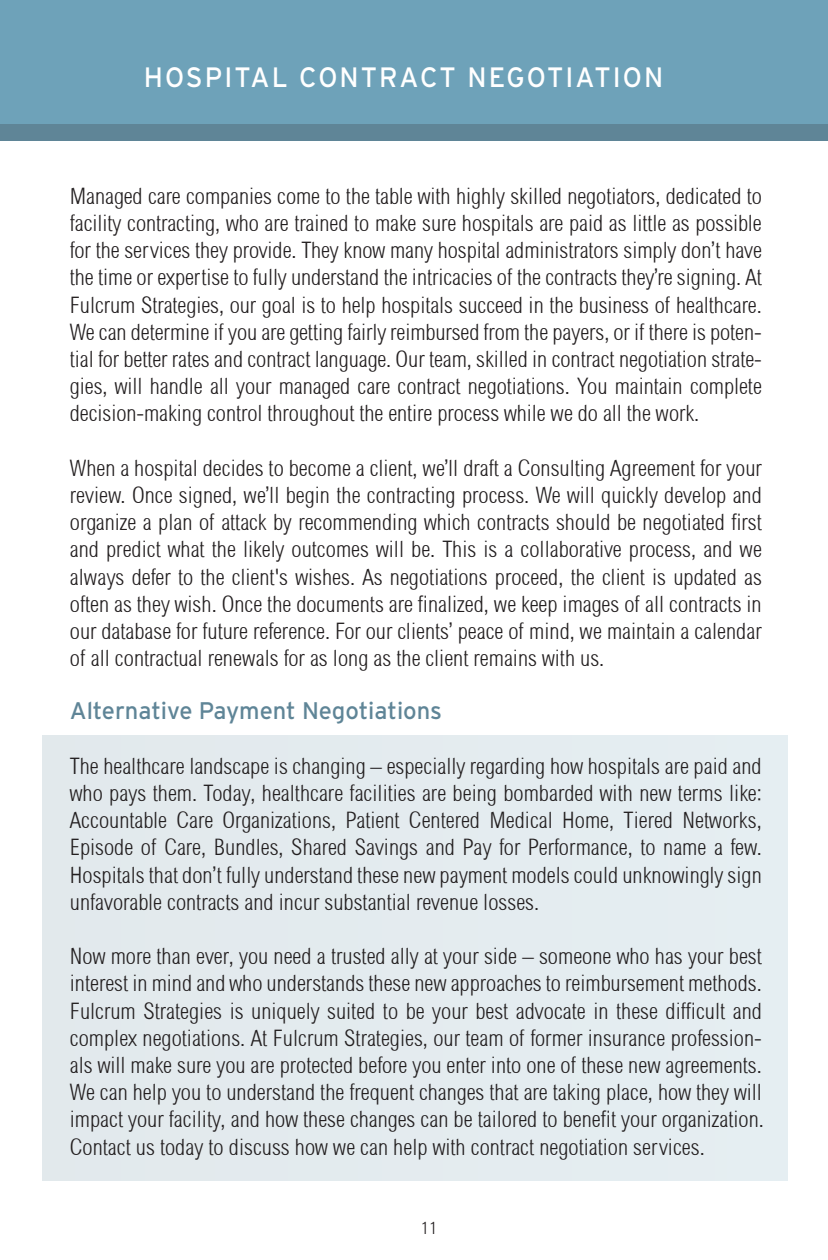
<style>
.page{position:relative;width:828px;height:1260px;background:#fff}
.page>*{position:absolute;margin:0;border:0;box-sizing:border-box;transform-origin:0 0}
.t1{font:28px "Interstate";letter-spacing:.08em;color:#fff;scale:.96 1}
.t2{font:24px "Interstate";letter-spacing:-.005em;color:#5f8597}
.t3{font:22.8px/27.2px "Sertig";color:#231f20;text-align:justify}
.t4{font:17px "Sertig";color:#231f20;scale:1.09 1}
</style>
<div class="page">
<div style="left:42px;top:736px;width:745px;height:444px;background:#e4ebef"></div>
<div style="left:0;top:107px;width:828px;height:34px;background:#5f8597"></div>
<div style="left:0;top:0;width:828px;height:123px;background:#6ea2b9"></div>
<p class="t1" style="left:144px;top:62px;width:543px">HOSPITAL CONTRACT NEGOTIATION</p>
<p class="t3" style="left:70px;top:183px;width:694px">Managed care companies come to the table with highly skilled negotiators, dedicated to facility contracting, who are trained to make sure hospitals are paid as little as possible for the services they provide. They know many hospital administrators simply don’t have the time or expertise to fully understand the intricacies of the contracts they’re signing. At Fulcrum Strategies, our goal is to help hospitals succeed in the business of healthcare.<br>We can determine if you are getting fairly reimbursed from the payers, or if there is poten&shy;tial for better rates and contract language. Our team, skilled in contract negotiation strate&shy;gies, will handle all your managed care contract negotiations. You maintain complete decision-making control throughout the entire process while we do all the work.</p>
<p class="t3" style="left:70px;top:455px;width:694px">When a hospital decides to become a client, we’ll draft a Consulting Agreement for your review. Once signed, we’ll begin the contracting process. We will quickly develop and organize a plan of attack by recommending which contracts should be negotiated first and predict what the likely outcomes will be. This is a collaborative process, and we always defer to the client's wishes. As negotiations proceed, the client is updated as often as they wish. Once the documents are finalized, we keep images of all contracts in our database for future reference. For our clients’ peace of mind, we maintain a calendar of all contractual renewals for as long as the client remains with us.</p>
<p class="t2" style="left:70px;top:698px;width:374px">Alternative Payment Negotiations</p>
<p class="t3" style="left:70px;top:753px;width:694px">The healthcare landscape is changing – especially regarding how hospitals are paid and who pays them. Today, healthcare facilities are being bombarded with new terms like:<br>Accountable Care Organizations, Patient Centered Medical Home, Tiered Networks, Episode of Care, Bundles, Shared Savings and Pay for Performance, to name a few.<br>Hospitals that don’t fully understand these new payment models could unknowingly sign unfavorable contracts and incur substantial revenue losses.</p>
<p class="t3" style="left:70px;top:943px;width:696px">Now more than ever, you need a trusted ally at your side – someone who has your best interest in mind and who understands these new approaches to reimbursement methods.<br>Fulcrum Strategies is uniquely suited to be your best advocate in these difficult and complex negotiations. At Fulcrum Strategies, our team of former insurance profession&shy;als will make sure you are protected before you enter into one of these new agreements.<br>We can help you to understand the frequent changes that are taking place, how they will impact your facility, and how these changes can be tailored to benefit your organization.<br>Contact us today to discuss how we can help with contract negotiation services.</p>
<p class="t4" style="left:420px;top:1218px;width:17px">11</p>
</div>
